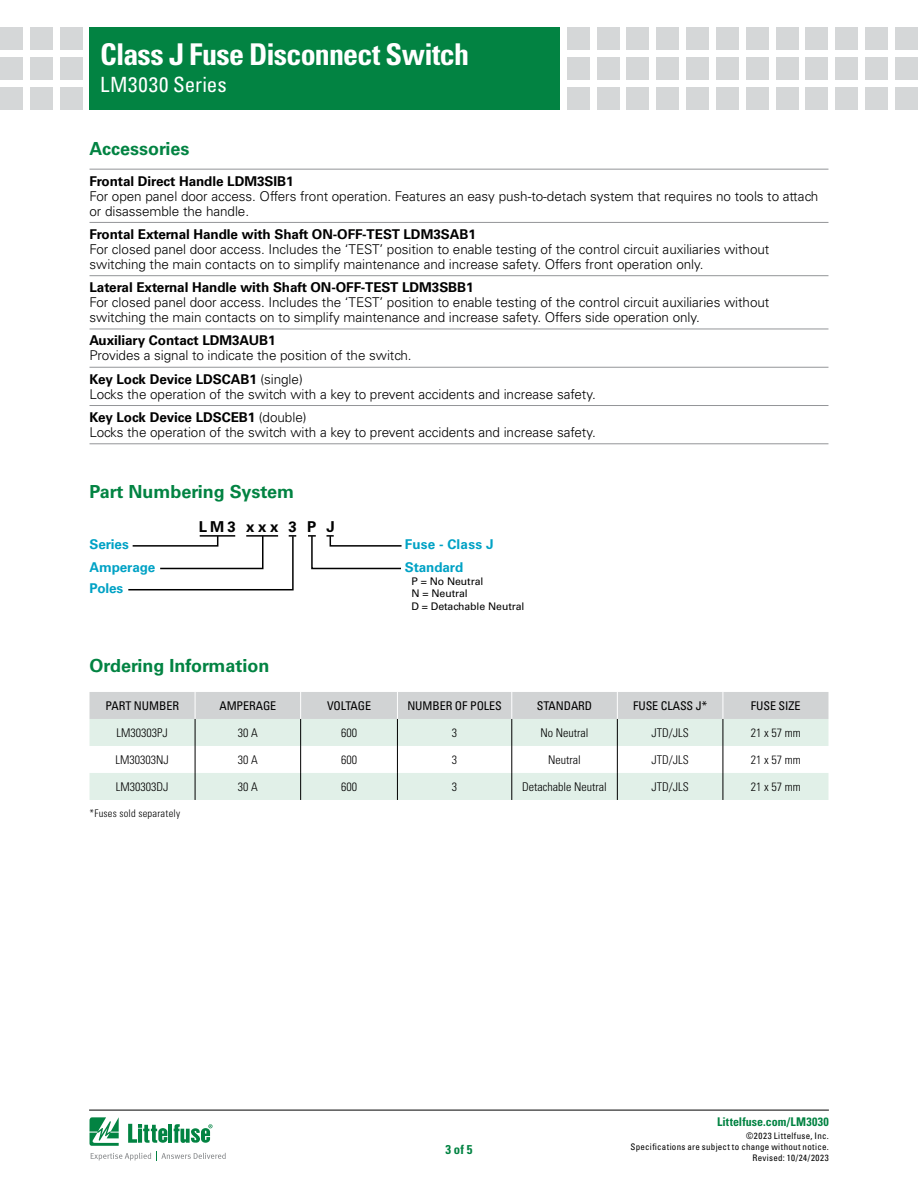
<style>
.page{position:relative;width:918px;height:1188px;background:#fff}
.page>*{position:absolute;margin:0;border:0;box-sizing:border-box;transform-origin:0 0}
.t1{font:700 condensed 30px "Univers LT Std";letter-spacing:-.025em;color:#fff}
.t2{font:condensed 21px "Univers LT Std";letter-spacing:.02em;color:#fff}
.FACTS_HEAD{font:700 18px "Univers LT Std";color:#028342}
.t3{font:700 15px "Univers LT Std";letter-spacing:.23em;color:#000}
.Acess_table_text{font:300 13.5px/15px "Univers LT Std";letter-spacing:-.005em;color:#000}
.Acess_table_text-2{font:700 13.5px "Univers LT Std";letter-spacing:-.005em;color:#000}
.Body{font:700 13.5px "Univers LT Std";letter-spacing:-.01em;color:#00a2c5}
.Table_Text{font:700 13.5px "Univers LT Std";letter-spacing:.02em;color:#00a2c5}
.t4{font:700 condensed 12.75px "Univers LT Std";color:#028342}
.Ordering_Info_text{font:300 condensed 12px "Univers LT Std";color:#000}
.Order_info_chart_heads{font:condensed 12px "Univers LT Std";letter-spacing:-.005em;color:#000}
.t5{font:700 condensed 12px "Univers LT Std";letter-spacing:.005em;color:#028342}
.Diagram_subhead{font:10.5px "Univers LT Std";letter-spacing:-.005em;color:#000}
.Note{font:300 condensed 10.5px "Univers LT Std";letter-spacing:.025em;color:#000}
.t6{font:condensed 9px/10.8px "Univers LT Std";letter-spacing:.03em;color:#000;text-align:right}
.s1{font-weight:700}
.s2{font-weight:300}
</style>
<div class="page">
<hr style="left:89px;top:1110px;width:740px;height:1px;background:#000">
<svg style="left:90px;top:1117px;width:136px;height:44px"></svg>
<div style="left:90px;top:27px;width:470px;height:82px;background:#028342"></div>
<div style="left:60px;top:27px;width:23px;height:23px;background:#d5d7d8"></div>
<div style="left:60px;top:57px;width:23px;height:23px;background:#d5d7d8"></div>
<div style="left:60px;top:87px;width:23px;height:22px;background:#d5d7d8"></div>
<div style="left:30px;top:27px;width:23px;height:23px;background:#d5d7d8"></div>
<div style="left:30px;top:57px;width:23px;height:23px;background:#d5d7d8"></div>
<div style="left:30px;top:87px;width:23px;height:22px;background:#d5d7d8"></div>
<div style="left:0;top:27px;width:23px;height:23px;background:#d5d7d8"></div>
<div style="left:0;top:57px;width:23px;height:23px;background:#d5d7d8"></div>
<div style="left:0;top:87px;width:23px;height:22px;background:#d5d7d8"></div>
<div style="left:567px;top:27px;width:23px;height:23px;background:#d5d7d8"></div>
<div style="left:567px;top:57px;width:23px;height:23px;background:#d5d7d8"></div>
<div style="left:567px;top:87px;width:23px;height:22px;background:#d5d7d8"></div>
<div style="left:597px;top:27px;width:23px;height:23px;background:#d5d7d8"></div>
<div style="left:597px;top:57px;width:23px;height:23px;background:#d5d7d8"></div>
<div style="left:597px;top:87px;width:23px;height:22px;background:#d5d7d8"></div>
<div style="left:627px;top:27px;width:22px;height:23px;background:#d5d7d8"></div>
<div style="left:627px;top:57px;width:22px;height:23px;background:#d5d7d8"></div>
<div style="left:627px;top:87px;width:22px;height:22px;background:#d5d7d8"></div>
<div style="left:656px;top:27px;width:23px;height:23px;background:#d5d7d8"></div>
<div style="left:656px;top:57px;width:23px;height:23px;background:#d5d7d8"></div>
<div style="left:656px;top:87px;width:23px;height:22px;background:#d5d7d8"></div>
<div style="left:686px;top:27px;width:23px;height:23px;background:#d5d7d8"></div>
<div style="left:686px;top:57px;width:23px;height:23px;background:#d5d7d8"></div>
<div style="left:686px;top:87px;width:23px;height:22px;background:#d5d7d8"></div>
<div style="left:716px;top:27px;width:23px;height:23px;background:#d5d7d8"></div>
<div style="left:716px;top:57px;width:23px;height:23px;background:#d5d7d8"></div>
<div style="left:716px;top:87px;width:23px;height:22px;background:#d5d7d8"></div>
<div style="left:746px;top:27px;width:23px;height:23px;background:#d5d7d8"></div>
<div style="left:746px;top:57px;width:23px;height:23px;background:#d5d7d8"></div>
<div style="left:746px;top:87px;width:23px;height:22px;background:#d5d7d8"></div>
<div style="left:805px;top:27px;width:23px;height:23px;background:#d5d7d8"></div>
<div style="left:805px;top:57px;width:23px;height:23px;background:#d5d7d8"></div>
<div style="left:805px;top:87px;width:23px;height:22px;background:#d5d7d8"></div>
<div style="left:776px;top:27px;width:22px;height:23px;background:#d5d7d8"></div>
<div style="left:776px;top:57px;width:22px;height:23px;background:#d5d7d8"></div>
<div style="left:776px;top:87px;width:22px;height:22px;background:#d5d7d8"></div>
<div style="left:835px;top:27px;width:23px;height:23px;background:#d5d7d8"></div>
<div style="left:835px;top:57px;width:23px;height:23px;background:#d5d7d8"></div>
<div style="left:835px;top:87px;width:23px;height:22px;background:#d5d7d8"></div>
<div style="left:865px;top:27px;width:23px;height:23px;background:#d5d7d8"></div>
<div style="left:865px;top:57px;width:23px;height:23px;background:#d5d7d8"></div>
<div style="left:865px;top:87px;width:23px;height:22px;background:#d5d7d8"></div>
<div style="left:895px;top:27px;width:23px;height:23px;background:#d5d7d8"></div>
<div style="left:895px;top:57px;width:23px;height:23px;background:#d5d7d8"></div>
<div style="left:895px;top:87px;width:23px;height:22px;background:#d5d7d8"></div>
<hr style="left:90px;top:405px;width:738px;height:1px;background:#939598">
<hr style="left:90px;top:443px;width:738px;height:1px;background:#939598">
<hr style="left:90px;top:222px;width:738px;height:1px;background:#939598">
<hr style="left:90px;top:275px;width:738px;height:1px;background:#939598">
<hr style="left:90px;top:329px;width:738px;height:1px;background:#939598">
<hr style="left:90px;top:367px;width:738px;height:1px;background:#939598">
<hr style="left:90px;top:169px;width:738px;height:1px;background:#939598">
<svg style="left:128px;top:535px;width:168px;height:56px"></svg>
<svg style="left:308px;top:535px;width:94px;height:35px"></svg>
<svg style="left:90px;top:692px;width:738px;height:108px"></svg>
<h1 class="t1" style="left:100px;top:36px;width:370px">Class J Fuse Disconnect Switch</h1>
<h2 class="t2" style="left:100px;top:71px;width:128px">LM3030 Series</h2>
<p class="FACTS_HEAD" style="left:90px;top:138px;width:101px">Accessories</p>
<p class="Acess_table_text" style="left:90px;top:173px;width:730px"><span class="s1">Frontal Direct Handle LDM3SIB1<br></span>For open panel door access. Offers front operation. Features an easy push-to-detach system that requires no tools to attach or disassemble the handle.</p>
<p class="Acess_table_text-2" style="left:90px;top:226px;width:388px">Frontal External Handle with Shaft ON-OFF-TEST LDM3SAB1</p>
<p class="Acess_table_text" style="left:90px;top:242px;width:681px">For closed panel door access. Includes the ‘TEST’ position to enable testing of the control circuit auxiliaries without switching the main contacts on to simplify maintenance and increase safety. Offers front operation only.</p>
<p class="Acess_table_text-2" style="left:90px;top:280px;width:386px">Lateral External Handle with Shaft ON-OFF-TEST LDM3SBB1</p>
<p class="Acess_table_text" style="left:90px;top:295px;width:681px">For closed panel door access. Includes the ‘TEST’ position to enable testing of the control circuit auxiliaries without switching the main contacts on to simplify maintenance and increase safety. Offers side operation only.</p>
<p class="Acess_table_text-2" style="left:90px;top:333px;width:188px">Auxiliary Contact LDM3AUB1</p>
<p class="Acess_table_text" style="left:90px;top:348px;width:324px">Provides a signal to indicate the position of the switch.</p>
<p class="Acess_table_text-2" style="left:90px;top:371px;width:215px">Key Lock Device LDSCAB1 <span class="s2">(single)</span></p>
<p class="Acess_table_text" style="left:90px;top:386px;width:508px">Locks the operation of the switch with a key to prevent accidents and increase safety.</p>
<p class="Acess_table_text-2" style="left:90px;top:409px;width:219px">Key Lock Device LDSCEB1 <span class="s2">(double)</span></p>
<p class="Acess_table_text" style="left:90px;top:425px;width:508px">Locks the operation of the switch with a key to prevent accidents and increase safety.</p>
<p class="FACTS_HEAD" style="left:90px;top:481px;width:206px">Part Numbering System</p>
<p class="t3" style="left:199px;top:518px;width:138px">LM3 xxx 3 P J</p>
<p class="Body" style="left:90px;top:559px;width:67px">Amperage</p>
<p class="Body" style="left:90px;top:580px;width:35px">Poles</p>
<p class="Body" style="left:90px;top:536px;width:41px">Series</p>
<p class="Table_Text" style="left:405px;top:536px;width:90px">Fuse - Class J</p>
<p class="Body" style="left:405px;top:559px;width:60px">Standard</p>
<p class="Diagram_subhead" style="left:412px;top:575px;width:73px">P = No Neutral</p>
<p class="Diagram_subhead" style="left:412px;top:587px;width:58px">N = Neutral</p>
<p class="Diagram_subhead" style="left:412px;top:600px;width:115px">D = Detachable Neutral</p>
<p class="FACTS_HEAD" style="left:90px;top:655px;width:181px">Ordering Information</p>
<p class="Order_info_chart_heads" style="left:106px;top:698px;width:75px">PART NUMBER</p>
<p class="Order_info_chart_heads" style="left:219px;top:698px;width:58px">AMPERAGE</p>
<p class="Order_info_chart_heads" style="left:327px;top:698px;width:46px">VOLTAGE</p>
<p class="Order_info_chart_heads" style="left:407px;top:698px;width:96px">NUMBER OF POLES</p>
<p class="Order_info_chart_heads" style="left:537px;top:698px;width:57px">STANDARD</p>
<p class="Order_info_chart_heads" style="left:633px;top:698px;width:75px">FUSE CLASS J*</p>
<p class="Order_info_chart_heads" style="left:751px;top:698px;width:51px">FUSE SIZE</p>
<p class="Ordering_Info_text" style="left:117px;top:725px;width:53px">LM30303PJ</p>
<p class="Ordering_Info_text" style="left:238px;top:725px;width:21px">30 A</p>
<p class="Ordering_Info_text" style="left:341px;top:725px;width:17px">600</p>
<p class="Ordering_Info_text" style="left:452px;top:725px;width:7px">3</p>
<p class="Ordering_Info_text" style="left:541px;top:725px;width:49px">No Neutral</p>
<p class="Ordering_Info_text" style="left:651px;top:725px;width:39px">JTD/JLS</p>
<p class="Ordering_Info_text" style="left:751px;top:725px;width:51px">21 x 57 mm</p>
<p class="Ordering_Info_text" style="left:116px;top:752px;width:55px">LM30303NJ</p>
<p class="Ordering_Info_text" style="left:238px;top:752px;width:21px">30 A</p>
<p class="Ordering_Info_text" style="left:341px;top:752px;width:17px">600</p>
<p class="Ordering_Info_text" style="left:452px;top:752px;width:7px">3</p>
<p class="Ordering_Info_text" style="left:548px;top:752px;width:34px">Neutral</p>
<p class="Ordering_Info_text" style="left:651px;top:752px;width:39px">JTD/JLS</p>
<p class="Ordering_Info_text" style="left:751px;top:752px;width:51px">21 x 57 mm</p>
<p class="Ordering_Info_text" style="left:116px;top:779px;width:54px">LM30303DJ</p>
<p class="Ordering_Info_text" style="left:238px;top:779px;width:21px">30 A</p>
<p class="Ordering_Info_text" style="left:341px;top:779px;width:17px">600</p>
<p class="Ordering_Info_text" style="left:452px;top:779px;width:7px">3</p>
<p class="Ordering_Info_text" style="left:522px;top:779px;width:86px">Detachable Neutral</p>
<p class="Ordering_Info_text" style="left:651px;top:779px;width:39px">JTD/JLS</p>
<p class="Ordering_Info_text" style="left:751px;top:779px;width:51px">21 x 57 mm</p>
<p class="Note" style="left:90px;top:807px;width:92px">*Fuses sold separately</p>
<p class="t4" style="left:445px;top:1142px;width:29px">3 of 5</p>
<p class="t5" style="left:717px;top:1115px;width:113px">Littelfuse.com/LM3030</p>
<p class="t6" style="left:631px;top:1131px;width:200px">©2023 Littelfuse, Inc.<br>Specifications are subject to change without notice.<br>Revised: 10/24/2023</p>
</div>
